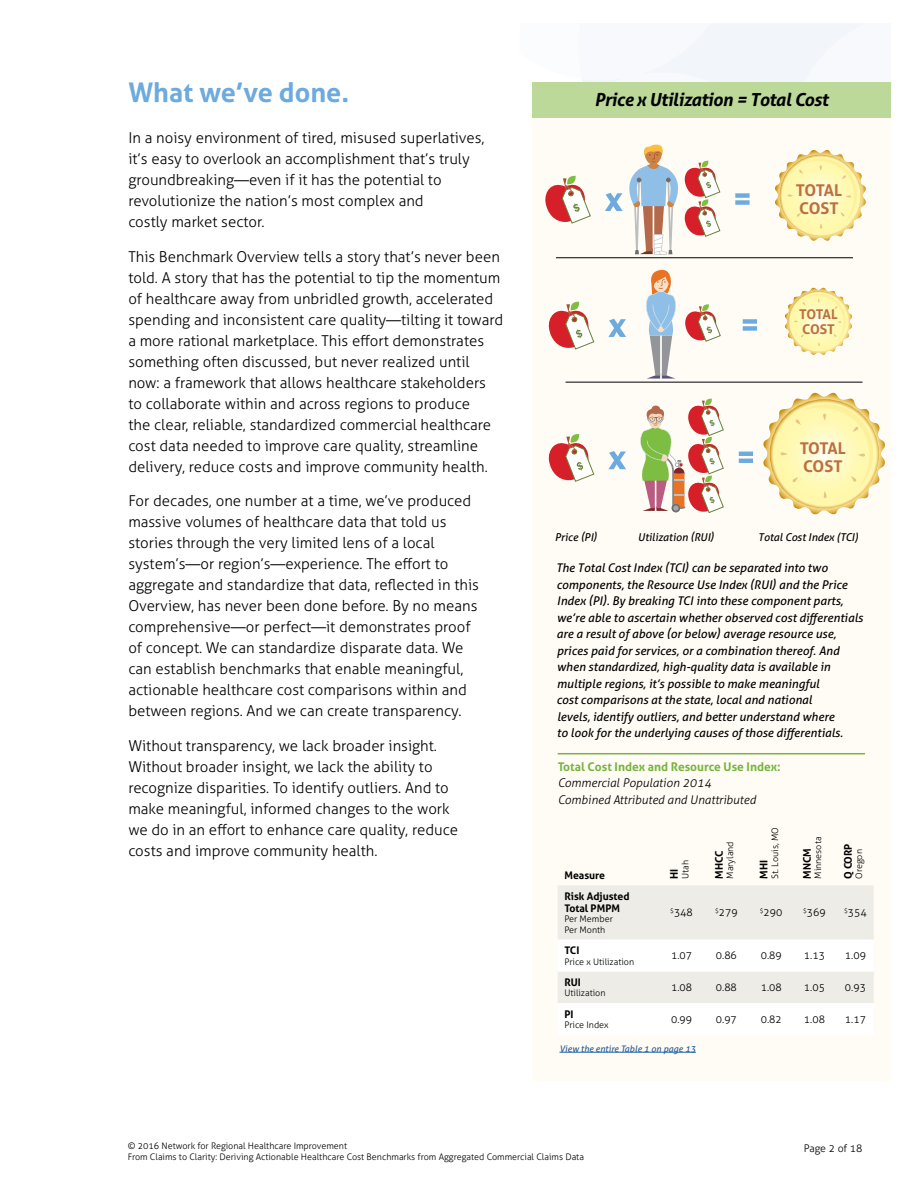
<style>
.page{position:relative;width:918px;height:1188px;background:#fff}
.page>*{position:absolute;margin:0;border:0;box-sizing:border-box;transform-origin:0 0}
.t1{font:700 27px "Aller";color:#6daadd}
.t2{font:italic 700 18px "Aller";letter-spacing:-.02em;color:#000}
.t3{font:700 16.2px/18.1px "Aller";letter-spacing:-.03em;color:#bb713f}
.t4{font:300 15px/21px "Aller";color:#000}
.t5{font:700 13.5px/15.1px "Aller";letter-spacing:-.03em;color:#bb713f}
.t6{font:italic 12px/16.5px "Aller";color:#000}
.t7{font:italic 300 12px/16.5px "Aller";color:#000}
.t8{font:700 12px "Aller";color:#77b43e}
.t9{font:italic 10.8px "Aller";color:#000}
.t10{font:300 10.5px "Aller";color:#000}
.t11{font:700 10.5px/12px "Aller";color:#000}
.t12{font:300 9px/10.8px "Aller";color:#000}
.t13{font:italic 9px "Aller";color:#215e9e}
</style>
<div class="page">
<div style="left:532px;top:118px;width:359px;height:963px;background:#fffcf5"></div>
<hr style="left:559px;top:1052px;width:137px;height:1px;background:#215e9e">
<hr style="left:558px;top:753px;width:307px;height:1px;background:#77b43e">
<svg style="left:558px;top:886px;width:316px;height:117px"></svg>
<svg style="left:548px;top:434px;width:46px;height:48px"></svg>
<svg style="left:640px;top:398px;width:84px;height:115px"></svg>
<svg style="left:763px;top:392px;width:122px;height:123px"></svg>
<svg style="left:608px;top:451px;width:18px;height:18px"></svg>
<hr style="left:739px;top:452px;width:14px;height:4px;background:#6daadd">
<hr style="left:739px;top:459px;width:14px;height:4px;background:#6daadd">
<hr style="left:566px;top:382px;width:296px;height:1px;background:#000">
<svg style="left:532px;top:23px;width:359px;height:356px"></svg>
<h1 class="t1" style="left:128px;top:76px;width:222px">What we’ve done.</h1>
<p class="t4" style="left:128px;top:127px;width:358px">In a noisy environment of tired, misused superlatives, it’s easy to overlook an accomplishment that’s truly groundbreaking—even if it has the potential to revolutionize the nation’s most complex and<br>costly market sector.</p>
<p class="t4" style="left:128px;top:246px;width:376px">This Benchmark Overview tells a story that’s never been told. A story that has the potential to tip the momentum of healthcare away from unbridled growth, accelerated spending and inconsistent care quality—tilting it toward a more rational marketplace. This effort demonstrates something often discussed, but never realized until now: a framework that allows healthcare stakeholders to collaborate within and across regions to produce<br>the clear, reliable, standardized commercial healthcare cost data needed to improve care quality, streamline delivery, reduce costs and improve community health.</p>
<p class="t4" style="left:128px;top:490px;width:352px">For decades, one number at a time, we’ve produced massive volumes of healthcare data that told us stories through the very limited lens of a local system’s—or region’s—experience. The effort to aggregate and standardize that data, reflected in this Overview, has never been done before. By no means comprehensive—or perfect—it demonstrates proof of concept. We can standardize disparate data. We can establish benchmarks that enable meaningful, actionable healthcare cost comparisons within and between regions. And we can create transparency.</p>
<p class="t4" style="left:128px;top:735px;width:331px">Without transparency, we lack broader insight.<br>Without broader insight, we lack the ability to recognize disparities. To identify outliers. And to make meaningful, informed changes to the work we do in an effort to enhance care quality, reduce costs and improve community health.</p>
<p class="t2" style="left:594px;top:89px;width:235px">Price x Utilization = Total Cost</p>
<p class="t3" style="left:796px;top:181px;width:48px">TOTAL<br>COST</p>
<p class="t5" style="left:799px;top:306px;width:40px">TOTAL<br>COST</p>
<p class="t3" style="left:800px;top:439px;width:48px">TOTAL<br>COST</p>
<p class="t9" style="left:555px;top:530px;width:44px">Price (PI)</p>
<p class="t9" style="left:638px;top:530px;width:78px">Utilization (RUI)</p>
<p class="t9" style="left:758px;top:530px;width:102px">Total Cost Index (TCI)</p>
<p class="t6" style="left:556px;top:560px;width:309px">The Total Cost Index (TCI) can be separated into two components, the Resource Use Index (RUI) and the Price Index (PI). By breaking TCI into these component parts, we’re able to ascertain whether observed cost differentials are a result of above (or below) average resource use, prices paid for services, or a combination thereof. And when standardized, high-quality data is available in multiple regions, it’s possible to make meaningful<br>cost comparisons at the state, local and national<br>levels, identify outliers, and better understand where<br>to look for the underlying causes of those differentials.</p>
<p class="t8" style="left:558px;top:759px;width:224px">Total Cost Index and Resource Use Index:</p>
<p class="t7" style="left:558px;top:775px;width:200px">Commercial Population 2014<br>Combined Attributed and Unattributed</p>
<p class="t11" style="left:564px;top:869px;width:42px">Measure</p>
<p class="t11" style="left:668px;top:879px;width:12px;rotate:-90deg">HI</p>
<p class="t12" style="left:680px;top:879px;width:20px;rotate:-90deg">Utah</p>
<p class="t11" style="left:713px;top:879px;width:30px;rotate:-90deg">MHCC</p>
<p class="t12" style="left:725px;top:879px;width:39px;rotate:-90deg">Maryland</p>
<p class="t12" style="left:770px;top:879px;width:53px;rotate:-90deg">St. Louis, MO</p>
<p class="t11" style="left:758px;top:879px;width:20px;rotate:-90deg">MHI</p>
<p class="t11" style="left:801px;top:879px;width:32px;rotate:-90deg">MNCM</p>
<p class="t12" style="left:813px;top:879px;width:43px;rotate:-90deg">Minnesota</p>
<p class="t11" style="left:842px;top:879px;width:36px;rotate:-90deg">Q CORP</p>
<p class="t12" style="left:854px;top:879px;width:31px;rotate:-90deg">Oregon</p>
<p class="t11" style="left:564px;top:890px;width:67px">Risk Adjusted<br>Total PMPM</p>
<p class="t12" style="left:564px;top:914px;width:50px">Per Member<br>Per Month</p>
<p class="t10" style="left:670px;top:906px;width:24px"><sup>$</sup>348</p>
<p class="t10" style="left:715px;top:906px;width:24px"><sup>$</sup>279</p>
<p class="t10" style="left:760px;top:906px;width:24px"><sup>$</sup>290</p>
<p class="t10" style="left:803px;top:906px;width:24px"><sup>$</sup>369</p>
<p class="t10" style="left:844px;top:906px;width:24px"><sup>$</sup>354</p>
<p class="t11" style="left:564px;top:944px;width:17px">TCI</p>
<p class="t12" style="left:564px;top:956px;width:71px">Price x Utilization</p>
<p class="t10" style="left:671px;top:949px;width:23px">1.07</p>
<p class="t10" style="left:716px;top:949px;width:23px">0.86</p>
<p class="t10" style="left:761px;top:949px;width:23px">0.89</p>
<p class="t10" style="left:804px;top:949px;width:23px">1.13</p>
<p class="t10" style="left:845px;top:949px;width:23px">1.09</p>
<p class="t11" style="left:564px;top:976px;width:18px">RUI</p>
<p class="t12" style="left:564px;top:988px;width:43px">Utilization</p>
<p class="t10" style="left:671px;top:981px;width:23px">1.08</p>
<p class="t10" style="left:716px;top:981px;width:23px">0.88</p>
<p class="t10" style="left:761px;top:981px;width:23px">1.08</p>
<p class="t10" style="left:804px;top:981px;width:23px">1.05</p>
<p class="t10" style="left:845px;top:981px;width:23px">0.93</p>
<p class="t11" style="left:564px;top:1008px;width:11px">PI</p>
<p class="t12" style="left:564px;top:1020px;width:46px">Price Index</p>
<p class="t10" style="left:671px;top:1013px;width:23px">0.99</p>
<p class="t10" style="left:716px;top:1013px;width:23px">0.97</p>
<p class="t10" style="left:761px;top:1013px;width:23px">0.82</p>
<p class="t10" style="left:804px;top:1013px;width:23px">1.08</p>
<p class="t10" style="left:845px;top:1013px;width:23px">1.17</p>
<p class="t13" style="left:559px;top:1043px;width:138px">View the entire Table 1 on page 13</p>
<p class="t12" style="left:128px;top:1140px;width:458px">© 2016 Network for Regional Healthcare Improvement<br>From Claims to Clarity: Deriving Actionable Healthcare Cost Benchmarks from Aggregated Commercial Claims Data</p>
<p class="t10" style="left:804px;top:1142px;width:60px">Page 2 of 18</p>
</div>
